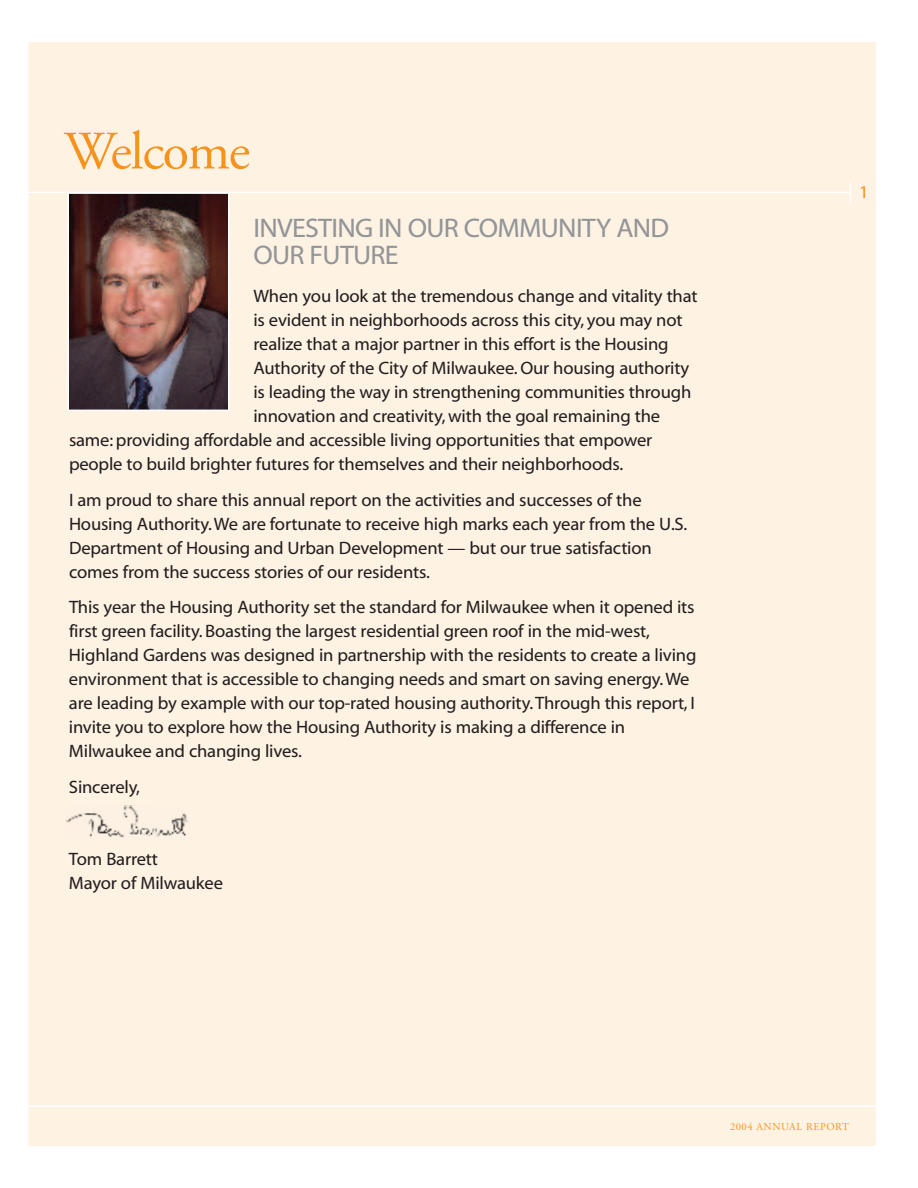
<style>
.page{position:relative;width:918px;height:1188px;background:#fff}
.page>*{position:absolute;margin:0;border:0;box-sizing:border-box;transform-origin:0 0}
.t1{font:54px "Adobe Garamond";letter-spacing:-.025em;color:#f7931d}
.t2{font:27px/27px "Myriad Web";letter-spacing:-.025em;color:#939598}
.t3{font:18px/24px "Myriad Web";letter-spacing:-.01em;color:#231f20}
.t4{font:18px "Myriad Web";color:#f7931d}
.t5{font:10.5px "Adobe Garamond";letter-spacing:.05em;color:#f7931d}
</style>
<div class="page">
<div style="left:28px;top:41px;width:849px;height:1106px;background:#fef2e3"></div>
<svg style="left:850px;top:182px;width:1px;height:20px"></svg>
<hr style="left:27px;top:192px;width:823px;height:1px;background:#fff">
<hr style="left:27px;top:1106px;width:851px;height:1px;background:#fff">
<img style="left:71px;top:195px;width:156px;height:213px">
<div style="left:68px;top:192px;width:162px;height:219px;border:2px solid #fff"></div>
<img style="left:66px;top:805px;width:122px;height:33px">
<h1 class="t1" style="left:64px;top:130px;width:187px">Welcome</h1>
<h2 class="t2" style="left:254px;top:214px;width:417px">INVESTING IN OUR COMMUNITY AND<br>OUR FUTURE</h2>
<p class="t3" style="left:254px;top:283px;width:446px">When you look at the tremendous change and vitality that</p>
<p class="t3" style="left:254px;top:307px;width:431px">is evident in neighborhoods across this city, you may not</p>
<p class="t3" style="left:254px;top:331px;width:417px">realize that a major partner in this effort is the Housing</p>
<p class="t3" style="left:254px;top:355px;width:437px">Authority of the City of Milwaukee. Our housing authority</p>
<p class="t3" style="left:254px;top:379px;width:439px">is leading the way in strengthening communities through</p>
<p class="t3" style="left:254px;top:403px;width:408px">innovation and creativity, with the goal remaining the</p>
<p class="t3" style="left:69px;top:427px;width:585px">same: providing affordable and accessible living opportunities that empower</p>
<p class="t3" style="left:69px;top:451px;width:556px">people to build brighter futures for themselves and their neighborhoods.</p>
<p class="t3" style="left:69px;top:487px;width:620px">I am proud to share this annual report on the activities and successes of the Housing Authority. We are fortunate to receive high marks each year from the U.S.<br>Department of Housing and Urban Development — but our true satisfaction comes from the success stories of our residents.</p>
<p class="t3" style="left:69px;top:595px;width:629px">This year the Housing Authority set the standard for Milwaukee when it opened its first green facility. Boasting the largest residential green roof in the mid-west, Highland Gardens was designed in partnership with the residents to create a living environment that is accessible to changing needs and smart on saving energy. We are leading by example with our top-rated housing authority.Through this report, I invite you to explore how the Housing Authority is making a difference in Milwaukee and changing lives.</p>
<p class="t3" style="left:69px;top:775px;width:73px">Sincerely,</p>
<p class="t3" style="left:69px;top:847px;width:156px">Tom Barrett<br>Mayor of Milwaukee</p>
<p class="t4" style="left:859px;top:182px;width:11px">1</p>
<p class="t5" style="left:730px;top:1122px;width:120px">2004 ANNUAL REPORT</p>
</div>
